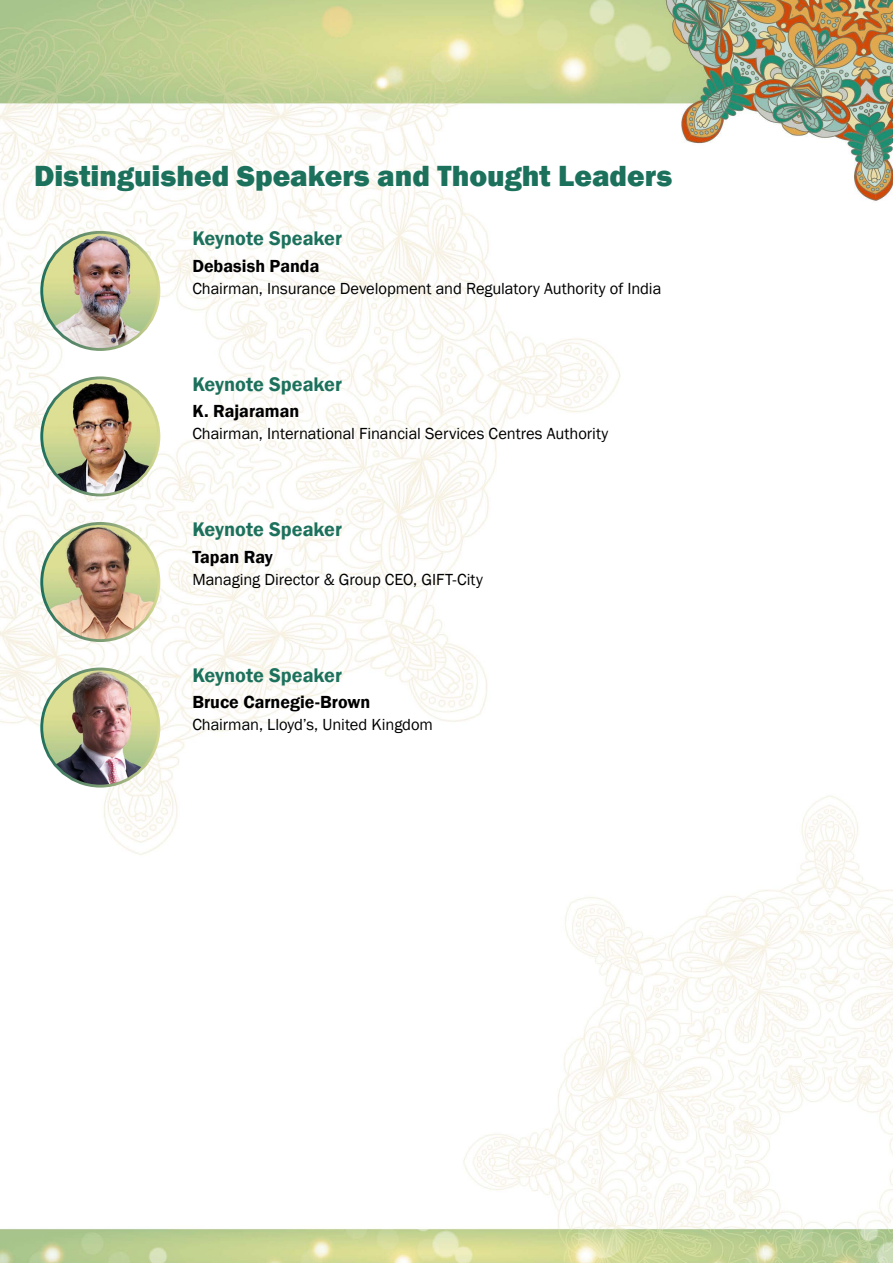
<style>
.page{position:relative;width:893px;height:1263px;background:#fff}
.page>*{position:absolute;margin:0;border:0;box-sizing:border-box;transform-origin:0 0}
.t1{font:800 30px "Franklin Gothic";color:#1c715c}
.t2{font:600 20.25px "Franklin Gothic";color:#1c715c}
.t3{font:600 18px "Franklin Gothic";color:#000}
.t4{font:16.5px "Franklin Gothic";letter-spacing:-.005em;color:#000}
</style>
<div class="page">
<img style="left:0;top:0;width:893px;height:1263px">
<img style="left:42px;top:232px;width:117px;height:117px;border-radius:59px">
<div style="left:40px;top:231px;width:120px;height:120px;border:3px solid #fff;border-radius:50%"></div>
<img style="left:42px;top:379px;width:117px;height:116px">
<div style="left:40px;top:376px;width:120px;height:120px;border:3px solid #fff;border-radius:50%"></div>
<img style="left:42px;top:523px;width:117px;height:118px">
<div style="left:40px;top:522px;width:120px;height:120px;border:3px solid #fff;border-radius:50%"></div>
<img style="left:42px;top:669px;width:117px;height:117px;border-radius:59px">
<div style="left:40px;top:667px;width:120px;height:120px;border:3px solid #fff;border-radius:50%"></div>
<h1 class="t1" style="left:34px;top:156px;width:640px">Distinguished Speakers and Thought Leaders</h1>
<p class="t2" style="left:192px;top:226px;width:151px">Keynote Speaker</p>
<p class="t3" style="left:192px;top:254px;width:129px">Debasish Panda</p>
<p class="t4" style="left:192px;top:278px;width:471px">Chairman, Insurance Development and Regulatory Authority of India</p>
<p class="t2" style="left:192px;top:371px;width:151px">Keynote Speaker</p>
<p class="t3" style="left:192px;top:400px;width:108px">K. Rajaraman</p>
<p class="t4" style="left:192px;top:424px;width:418px">Chairman, International Financial Services Centres Authority</p>
<p class="t2" style="left:192px;top:517px;width:151px">Keynote Speaker</p>
<p class="t3" style="left:192px;top:546px;width:82px">Tapan Ray</p>
<p class="t4" style="left:192px;top:569px;width:292px">Managing Director &amp; Group CEO, GIFT-City</p>
<p class="t2" style="left:192px;top:662px;width:151px">Keynote Speaker</p>
<p class="t3" style="left:192px;top:691px;width:180px">Bruce Carnegie-Brown</p>
<p class="t4" style="left:192px;top:715px;width:242px">Chairman, Lloyd’s, United Kingdom</p>
</div>
